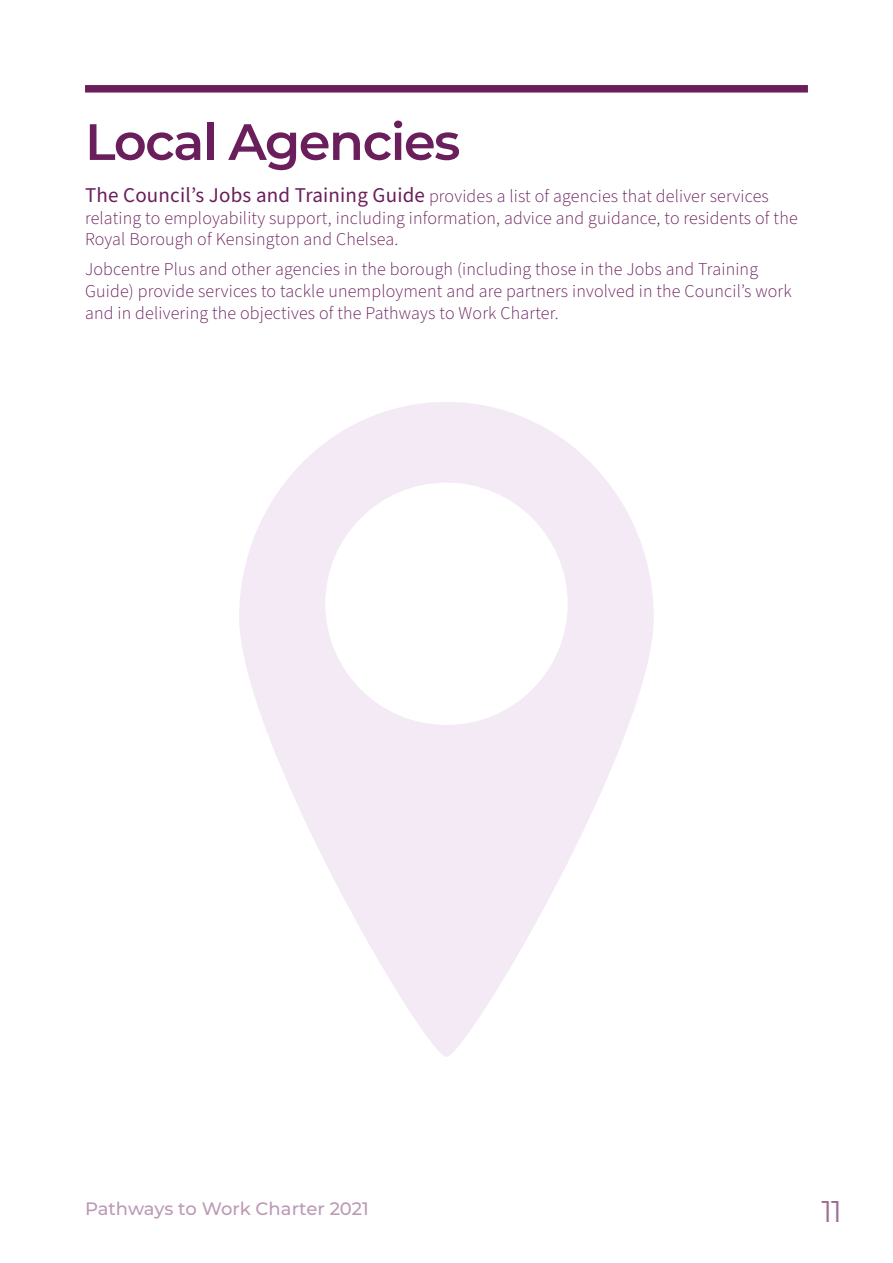
<style>
.page{position:relative;width:893px;height:1263px;background:#fff}
.page>*{position:absolute;margin:0;border:0;box-sizing:border-box;transform-origin:0 0}
.H2{font:600 51px "Montserrat";letter-spacing:-.03em;color:#6a1e5c}
.t1{font:30px "Montserrat";color:#9d6d91}
.body_12pt{font:300 18px/21.6px "Source Sans Pro";letter-spacing:.01em;color:#6a1e5c}
.t2{font:500 18px "Montserrat";letter-spacing:-.005em;color:#ba9bb5}
.s1{font-weight:400;font-size:21px}
</style>
<div class="page">
<svg style="left:239px;top:402px;width:415px;height:655px"></svg>
<div style="left:85px;top:85px;width:723px;height:8px;background:#6a1e5c"></div>
<h1 class="H2" style="left:85px;top:106px;width:377px">Local Agencies</h1>
<p class="body_12pt" style="left:85px;top:186px;width:714px"><span class="s1">The Council’s Jobs and Training Guide</span> provides a list of agencies that deliver services relating to employability support, including information, advice and guidance, to residents of the<br>Royal Borough of Kensington and Chelsea.</p>
<p class="body_12pt" style="left:85px;top:259px;width:708px">Jobcentre Plus and other agencies in the borough (including those in the Jobs and Training<br>Guide) provide services to tackle unemployment and are partners involved in the Council’s work and in delivering the objectives of the Pathways to Work Charter.</p>
<p class="t2" style="left:85px;top:1195px;width:285px">Pathways to Work Charter 2021</p>
<h2 class="t1" style="left:821px;top:1191px;width:22px">11</h2>
</div>
